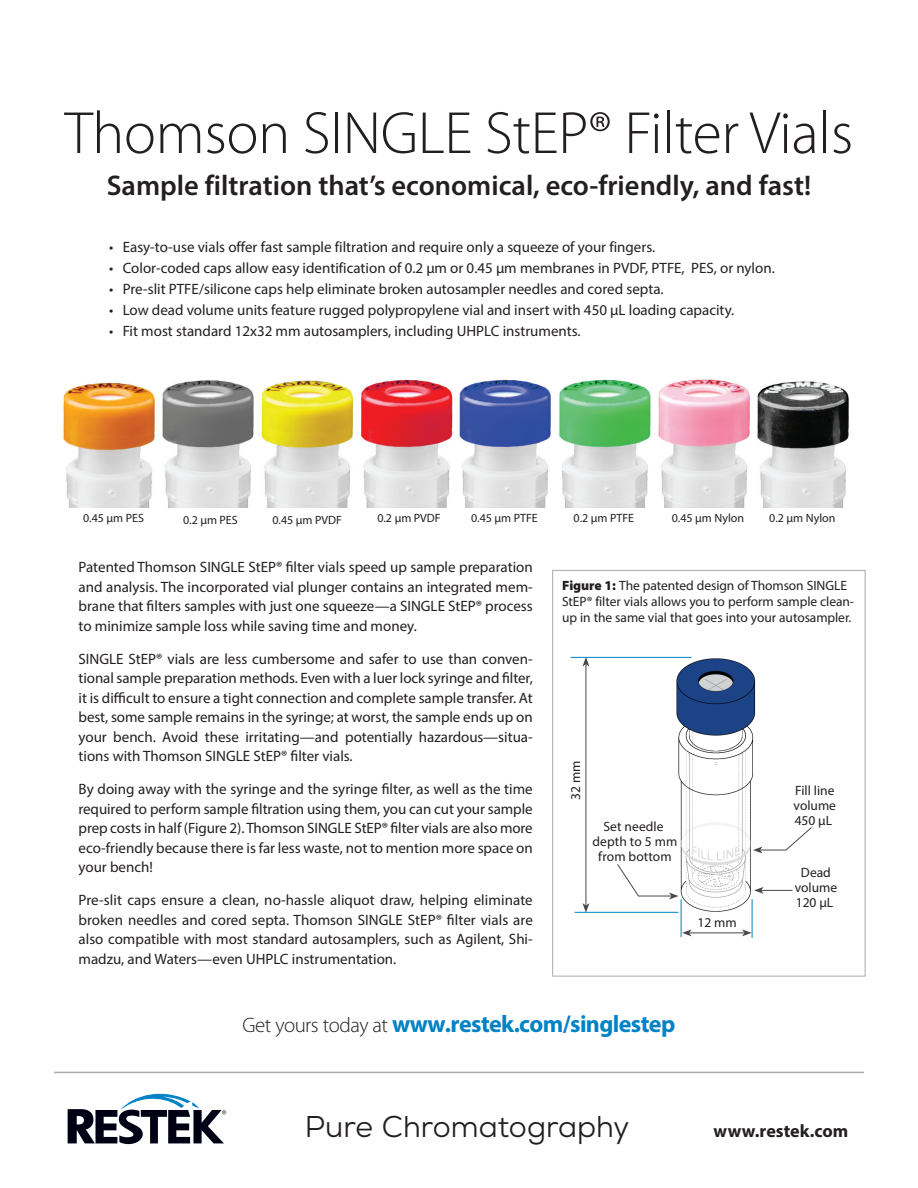
<style>
.page{position:relative;width:918px;height:1188px;background:#fff}
.page>*{position:absolute;margin:0;border:0;box-sizing:border-box;transform-origin:0 0}
.t1{font:300 60px "Myriad Pro";letter-spacing:-.005em;color:#231f20}
.t2{font:30px "Nexa";letter-spacing:-.005em;color:#231f20}
.t3{font:600 28.5px "Myriad Pro";color:#231f20}
.TS_web_call_out{font:700 24px "Myriad Pro";letter-spacing:-.025em;color:#0082c5}
.t4{font:700 18px "Myriad Pro";color:#231f20}
.t5{font:15px/19.5px "Myriad Pro";color:#231f20;text-align:justify}
.Article_Figure-Table{font:13.5px/15px "Myriad Pro";letter-spacing:-.005em;color:#231f20;text-align:center}
.t6{font:12px "Myriad Pro";color:#231f20}
.s1{font-weight:900}
.s2{font-weight:300;font-size:21px;color:#231f20}
</style>
<div class="page">
<img style="left:63px;top:379px;width:786px;height:128px">
<div style="left:552px;top:570px;width:314px;height:406px;border:1px solid #a8a9ad"></div>
<img style="left:635px;top:656px;width:132px;height:282px">
<hr style="left:571px;top:657px;width:120px;height:1px;background:#0082c5">
<hr style="left:575px;top:912px;width:103px;height:1px;background:#0082c5">
<hr style="left:586px;top:664px;width:1px;height:242px;background:#464748">
<svg style="left:582px;top:657px;width:7px;height:10px"></svg>
<svg style="left:582px;top:903px;width:7px;height:10px"></svg>
<svg style="left:617px;top:863px;width:62px;height:36px"></svg>
<svg style="left:753px;top:826px;width:59px;height:27px"></svg>
<hr style="left:761px;top:890px;width:31px;height:1px;background:#464748">
<svg style="left:754px;top:887px;width:10px;height:7px"></svg>
<hr style="left:689px;top:933px;width:56px;height:1px;background:#464748">
<svg style="left:742px;top:929px;width:10px;height:7px"></svg>
<svg style="left:682px;top:929px;width:10px;height:7px"></svg>
<hr style="left:681px;top:899px;width:1px;height:38px;background:#0082c5">
<hr style="left:752px;top:899px;width:1px;height:39px;background:#0082c5">
<hr style="left:54px;top:1072px;width:810px;height:1px;background:#a8a9ad">
<svg style="left:68px;top:1094px;width:158px;height:50px"></svg>
<p class="t1" style="left:65px;top:100px;width:790px">Thomson SINGLE StEP® Filter Vials</p>
<p class="t3" style="left:107px;top:167px;width:706px">Sample filtration that’s economical, eco-friendly, and fast!</p>
<p class="t5" style="left:109px;top:237px;width:548px">• Easy-to-use vials offer fast sample filtration and require only a squeeze of your fingers.</p>
<p class="t5" style="left:109px;top:258px;width:667px">• Color-coded caps allow easy identification of 0.2 µm or 0.45 µm membranes in PVDF, PTFE, PES, or nylon.</p>
<p class="t5" style="left:109px;top:279px;width:556px">• Pre-slit PTFE/silicone caps help eliminate broken autosampler needles and cored septa.</p>
<p class="t5" style="left:109px;top:300px;width:627px">• Low dead volume units feature rugged polypropylene vial and insert with 450 μL loading capacity.</p>
<p class="t5" style="left:109px;top:321px;width:473px">• Fit most standard 12x32 mm autosamplers, including UHPLC instruments.</p>
<p class="t6" style="left:83px;top:511px;width:62px">0.45 µm PES</p>
<p class="t6" style="left:183px;top:513px;width:56px">0.2 µm PES</p>
<p class="t6" style="left:272px;top:513px;width:71px">0.45 µm PVDF</p>
<p class="t6" style="left:377px;top:511px;width:65px">0.2 µm PVDF</p>
<p class="t6" style="left:471px;top:511px;width:68px">0.45 µm PTFE</p>
<p class="t6" style="left:574px;top:511px;width:62px">0.2 µm PTFE</p>
<p class="t6" style="left:672px;top:511px;width:74px">0.45 µm Nylon</p>
<p class="t6" style="left:769px;top:511px;width:68px">0.2 µm Nylon</p>
<p class="t5" style="left:79px;top:557px;width:456px">Patented Thomson SINGLE StEP® filter vials speed up sample preparation and analysis. The incorporated vial plunger contains an integrated mem&shy;brane that filters samples with just one squeeze—a SINGLE StEP® process to minimize sample loss while saving time and money.</p>
<p class="t5" style="left:79px;top:649px;width:456px">SINGLE StEP® vials are less cumbersome and safer to use than conven&shy;tional sample preparation methods. Even with a luer lock syringe and filter, it is difficult to ensure a tight connection and complete sample transfer. At best, some sample remains in the syringe; at worst, the sample ends up on your bench. Avoid these irritating—and potentially hazardous—situa&shy;tions with Thomson SINGLE StEP® filter vials.</p>
<p class="t5" style="left:79px;top:779px;width:456px">By doing away with the syringe and the syringe filter, as well as the time required to perform sample filtration using them, you can cut your sample prep costs in half (Figure 2). Thomson SINGLE StEP® filter vials are also more eco-friendly because there is far less waste, not to mention more space on your bench!</p>
<p class="t5" style="left:79px;top:890px;width:456px">Pre-slit caps ensure a clean, no-hassle aliquot draw, helping eliminate broken needles and cored septa. Thomson SINGLE StEP® filter vials are also compatible with most standard autosamplers, such as Agilent, Shi&shy;madzu, and Waters—even UHPLC instrumentation.</p>
<p class="Article_Figure-Table" style="left:562px;top:577px;width:294px;line-height:16.2px;text-align:left"><span class="s1">Figure 1:</span> The patented design of Thomson SINGLE<br>StEP® filter vials allows you to perform sample clean&shy;up in the same vial that goes into your autosampler.</p>
<p class="Article_Figure-Table" style="left:568px;top:800px;width:41px;rotate:-90deg">32 mm</p>
<p class="Article_Figure-Table" style="left:593px;top:818px;width:86px">Set needle depth to 5 mm from bottom</p>
<p class="Article_Figure-Table" style="left:697px;top:915px;width:41px">12 mm</p>
<p class="Article_Figure-Table" style="left:794px;top:783px;width:44px;text-align:justify">Fill line volume 450 μL</p>
<p class="Article_Figure-Table" style="left:795px;top:864px;width:44px">Dead volume<br>120 μL</p>
<p class="TS_web_call_out" style="left:243px;top:1009px;width:434px"><span class="s2">Get yours today at</span> www.restek.com/singlestep</p>
<p class="t2" style="left:305px;top:1107px;width:326px">Pure Chromatography</p>
<p class="t4" style="left:714px;top:1119px;width:136px">www.restek.com</p>
</div>
